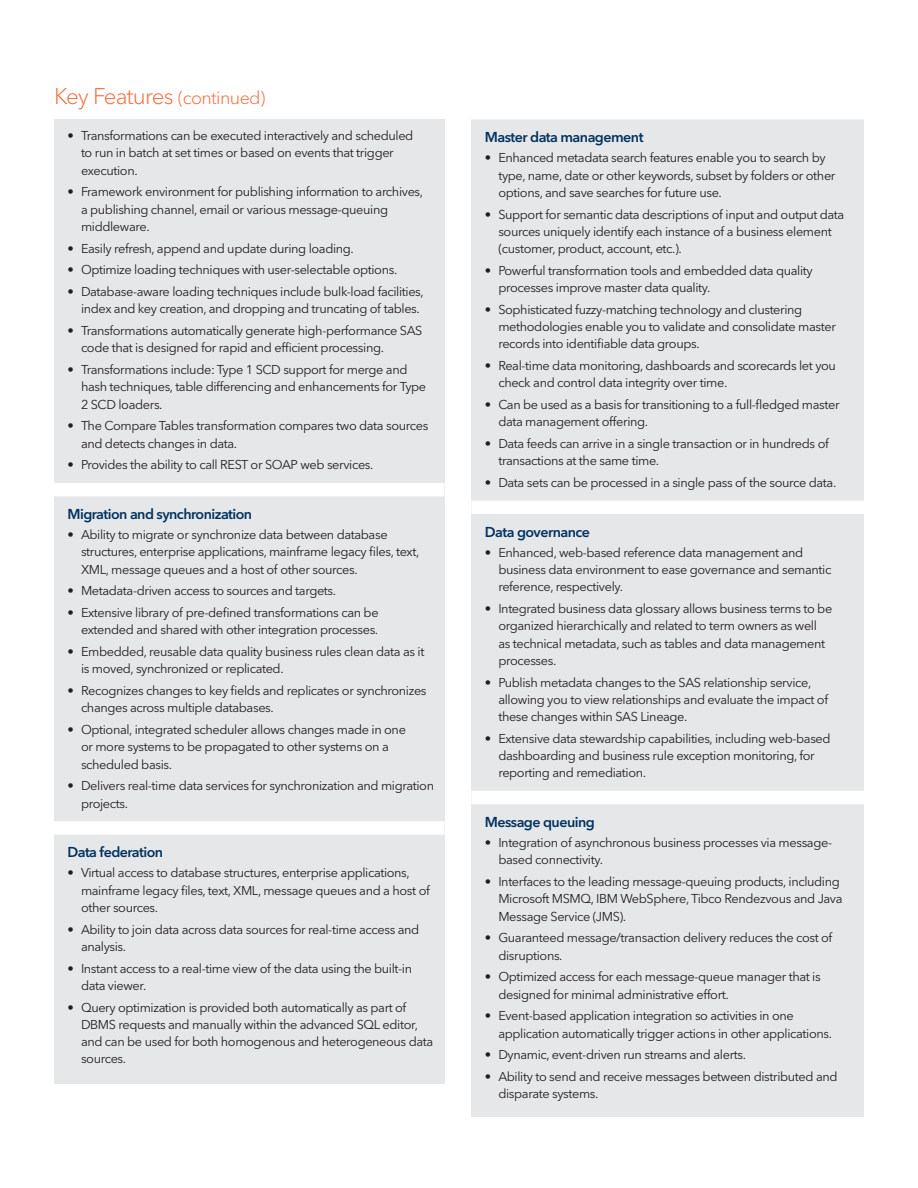
<style>
.page{position:relative;width:918px;height:1188px;background:#fff}
.page>*{position:absolute;margin:0;border:0;box-sizing:border-box;transform-origin:0 0}
.t1{font:300 22.5px "Avenir Next W1 G";letter-spacing:-.04em;color:#f36e42}
.t2{font:600 14.25px "Avenir Next W1 G";letter-spacing:-.04em;color:#003261}
.t3{font:12.75px/17.2px "Avenir Next W1 G";letter-spacing:-.03em;color:#231f20}
.s1{font-size:18px}
</style>
<div class="page">
<div style="left:54px;top:119px;width:390px;height:29px;background:#e6e7e8"></div>
<div style="left:54px;top:130px;width:390px;height:954px;background:#e6e7e8"></div>
<div style="left:54px;top:483px;width:390px;height:13px;background:#fff"></div>
<div style="left:54px;top:821px;width:390px;height:14px;background:#fff"></div>
<div style="left:471px;top:119px;width:393px;height:29px;background:#e6e7e8"></div>
<div style="left:471px;top:131px;width:393px;height:986px;background:#e6e7e8"></div>
<div style="left:471px;top:106px;width:393px;height:14px;background:#fff"></div>
<div style="left:471px;top:501px;width:393px;height:13px;background:#fff"></div>
<div style="left:471px;top:791px;width:393px;height:13px;background:#fff"></div>
<h1 class="t1" style="left:54px;top:82px;width:213px">Key Features <span class="s1">(continued)</span></h1>
<p class="t3" style="left:81px;top:127px;width:334px;text-indent:-14px">• Transformations can be executed interactively and scheduled to run in batch at set times or based on events that trigger execution.</p>
<p class="t3" style="left:81px;top:183px;width:344px;text-indent:-14px">• Framework environment for publishing information to archives, a publishing channel, email or various message-queuing middleware.</p>
<p class="t3" style="left:68px;top:240px;width:288px">• Easily refresh, append and update during loading.</p>
<p class="t3" style="left:68px;top:261px;width:331px">• Optimize loading techniques with user-selectable options.</p>
<p class="t3" style="left:81px;top:283px;width:344px;text-indent:-14px">• Database-aware loading techniques include bulk-load facilities, index and key creation, and dropping and truncating of tables.</p>
<p class="t3" style="left:81px;top:322px;width:343px;text-indent:-14px">• Transformations automatically generate high-performance SAS code that is designed for rapid and efficient processing.</p>
<p class="t3" style="left:81px;top:361px;width:347px;text-indent:-14px">• Transformations include: Type 1 SCD support for merge and hash techniques, table differencing and enhancements for Type<br>2 SCD loaders.</p>
<p class="t3" style="left:81px;top:417px;width:349px;text-indent:-14px">• The Compare Tables transformation compares two data sources and detects changes in data.</p>
<p class="t3" style="left:68px;top:456px;width:308px">• Provides the ability to call REST or SOAP web services.</p>
<p class="t2" style="left:68px;top:505px;width:186px">Migration and synchronization</p>
<p class="t3" style="left:81px;top:526px;width:340px;text-indent:-14px">• Ability to migrate or synchronize data between database structures, enterprise applications, mainframe legacy files, text,<br>XML, message queues and a host of other sources.</p>
<p class="t3" style="left:68px;top:582px;width:270px">• Metadata-driven access to sources and targets.</p>
<p class="t3" style="left:68px;top:604px;width:313px;text-align:right">• Extensive library of pre-defined transformations can be extended and shared with other integration processes.</p>
<p class="t3" style="left:81px;top:643px;width:345px;text-indent:-14px">• Embedded, reusable data quality business rules clean data as it is moved, synchronized or replicated.</p>
<p class="t3" style="left:81px;top:682px;width:347px;text-indent:-14px">• Recognizes changes to key fields and replicates or synchronizes changes across multiple databases.</p>
<p class="t3" style="left:81px;top:721px;width:326px;text-indent:-14px">• Optional, integrated scheduler allows changes made in one or more systems to be propagated to other systems on a scheduled basis.</p>
<p class="t3" style="left:81px;top:777px;width:355px;text-indent:-14px">• Delivers real-time data services for synchronization and migration projects.</p>
<p class="t2" style="left:68px;top:844px;width:97px">Data federation</p>
<p class="t3" style="left:81px;top:864px;width:350px;text-indent:-14px">• Virtual access to database structures, enterprise applications, mainframe legacy files, text, XML, message queues and a host of other sources.</p>
<p class="t3" style="left:81px;top:921px;width:340px;text-indent:-14px">• Ability to join data across data sources for real-time access and analysis.</p>
<p class="t3" style="left:81px;top:960px;width:333px;text-indent:-14px">• Instant access to a real-time view of the data using the built-in data viewer.</p>
<p class="t3" style="left:81px;top:999px;width:354px;text-indent:-14px">• Query optimization is provided both automatically as part of DBMS requests and manually within the advanced SQL editor, and can be used for both homogenous and heterogeneous data sources.</p>
<p class="t2" style="left:485px;top:128px;width:160px">Master data management</p>
<p class="t3" style="left:498px;top:149px;width:339px;text-indent:-14px">• Enhanced metadata search features enable you to search by type, name, date or other keywords, subset by folders or other options, and save searches for future use.</p>
<p class="t3" style="left:498px;top:205px;width:348px;text-indent:-14px">• Support for semantic data descriptions of input and output data sources uniquely identify each instance of a business element (customer, product, account, etc.).</p>
<p class="t3" style="left:498px;top:262px;width:316px;text-indent:-14px">• Powerful transformation tools and embedded data quality processes improve master data quality.</p>
<p class="t3" style="left:498px;top:301px;width:339px;text-indent:-14px">• Sophisticated fuzzy-matching technology and clustering methodologies enable you to validate and consolidate master records into identifiable data groups.</p>
<p class="t3" style="left:498px;top:357px;width:339px;text-indent:-14px">• Real-time data monitoring, dashboards and scorecards let you check and control data integrity over time.</p>
<p class="t3" style="left:498px;top:396px;width:343px;text-indent:-14px">• Can be used as a basis for transitioning to a full-fledged master data management offering.</p>
<p class="t3" style="left:498px;top:435px;width:332px;text-indent:-14px">• Data feeds can arrive in a single transaction or in hundreds of transactions at the same time.</p>
<p class="t3" style="left:485px;top:474px;width:353px">• Data sets can be processed in a single pass of the source data.</p>
<p class="t2" style="left:485px;top:523px;width:107px">Data governance</p>
<p class="t3" style="left:498px;top:544px;width:335px;text-indent:-14px">• Enhanced, web-based reference data management and business data environment to ease governance and semantic reference, respectively.</p>
<p class="t3" style="left:498px;top:600px;width:335px;text-indent:-14px">• Integrated business data glossary allows business terms to be organized hierarchically and related to term owners as well<br>as technical metadata, such as tables and data management processes.</p>
<p class="t3" style="left:498px;top:673px;width:331px;text-indent:-14px">• Publish metadata changes to the SAS relationship service, allowing you to view relationships and evaluate the impact of these changes within SAS Lineage.</p>
<p class="t3" style="left:498px;top:730px;width:334px;text-indent:-14px">• Extensive data stewardship capabilities, including web-based dashboarding and business rule exception monitoring, for reporting and remediation.</p>
<p class="t2" style="left:485px;top:813px;width:111px">Message queuing</p>
<p class="t3" style="left:498px;top:834px;width:335px;text-indent:-14px">• Integration of asynchronous business processes via message&shy;based connectivity.</p>
<p class="t3" style="left:498px;top:873px;width:346px;text-indent:-14px">• Interfaces to the leading message-queuing products, including<br>Microsoft MSMQ, IBM WebSphere, Tibco Rendezvous and Java<br>Message Service (JMS).</p>
<p class="t3" style="left:498px;top:929px;width:336px;text-indent:-14px">• Guaranteed message/transaction delivery reduces the cost of disruptions.</p>
<p class="t3" style="left:498px;top:968px;width:324px;text-indent:-14px">• Optimized access for each message-queue manager that is designed for minimal administrative effort.</p>
<p class="t3" style="left:498px;top:1007px;width:335px;text-indent:-14px">• Event-based application integration so activities in one application automatically trigger actions in other applications.</p>
<p class="t3" style="left:485px;top:1046px;width:263px">• Dynamic, event-driven run streams and alerts.</p>
<p class="t3" style="left:498px;top:1068px;width:341px;text-indent:-14px">• Ability to send and receive messages between distributed and disparate systems.</p>
</div>
